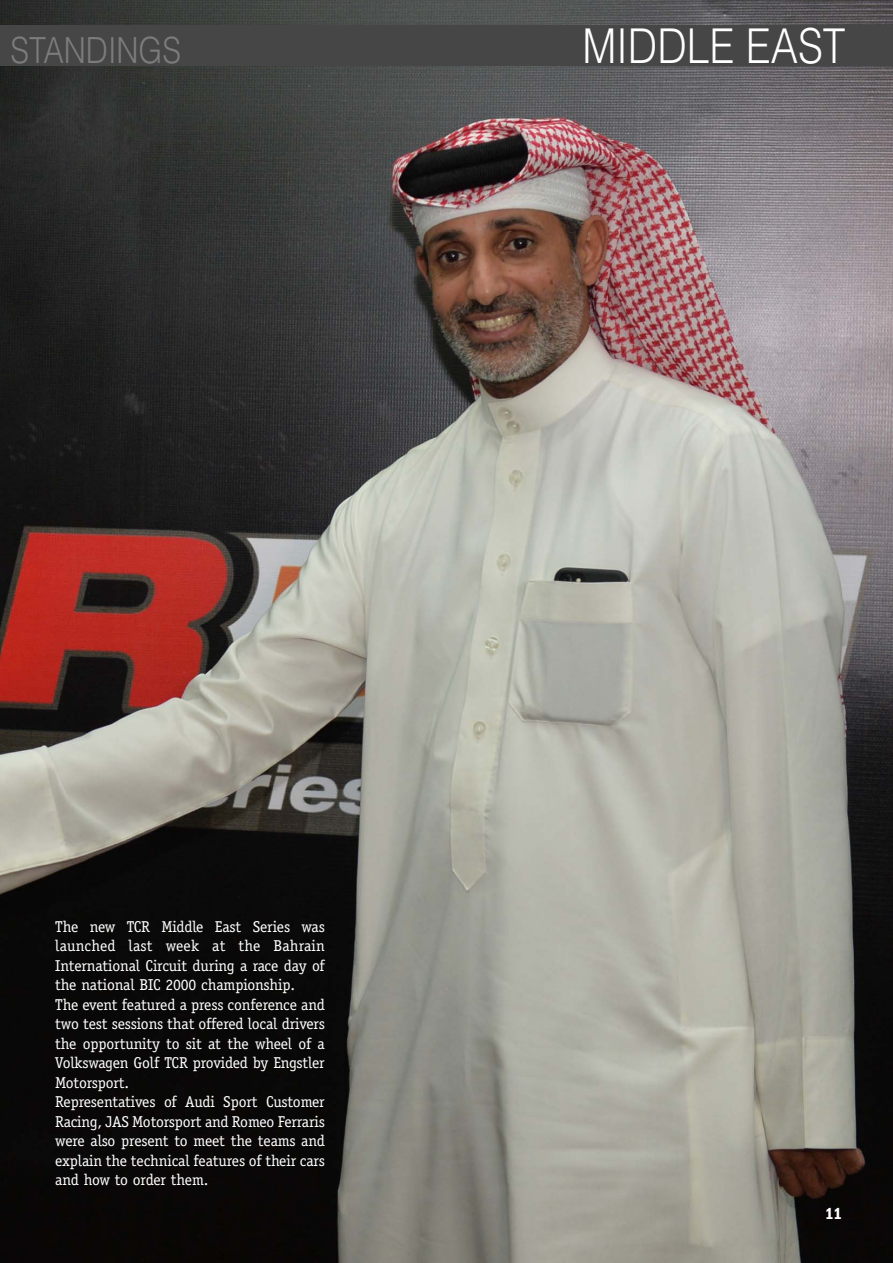
<style>
.page{position:relative;width:893px;height:1263px;background:#fff}
.page>*{position:absolute;margin:0;border:0;box-sizing:border-box;transform-origin:0 0}
.t1{font:300 48px "Helvetica LT Std";color:#fff;scale:.85 1}
.t2{font:300 36px "Helvetica LT Std";color:#7d7c7d;scale:.85 1}
.t3{font:16.5px "ITC Franklin Gothic Std Dm Cd";color:#fff}
.t4{font:15.75px/19.5px "Officina Serif Std";letter-spacing:-.01em;color:#fff}
</style>
<div class="page">
<img style="left:0;top:0;width:893px;height:1263px">
<div style="left:0;top:26px;width:893px;height:40px;background:#474647"></div>
<h2 class="t2" style="left:11px;top:29px;width:202px">STANDINGS</h2>
<h1 class="t1" style="left:583px;top:18px;width:311px">MIDDLE EAST</h1>
<p class="t4" style="left:55px;top:918px;width:271px">The new TCR Middle East Series was launched last week at the Bahrain International Circuit during a race day of the national BIC 2000 championship.<br>The event featured a press conference and two test sessions that offered local drivers the opportunity to sit at the wheel of a Volkswagen Golf TCR provided by Engstler Motorsport.<br>Representatives of Audi Sport Customer Racing, JAS Motorsport and Romeo Ferraris were also present to meet the teams and explain the technical features of their cars and how to order them.</p>
<p class="t3" style="left:825px;top:1203px;width:18px">11</p>
</div>
